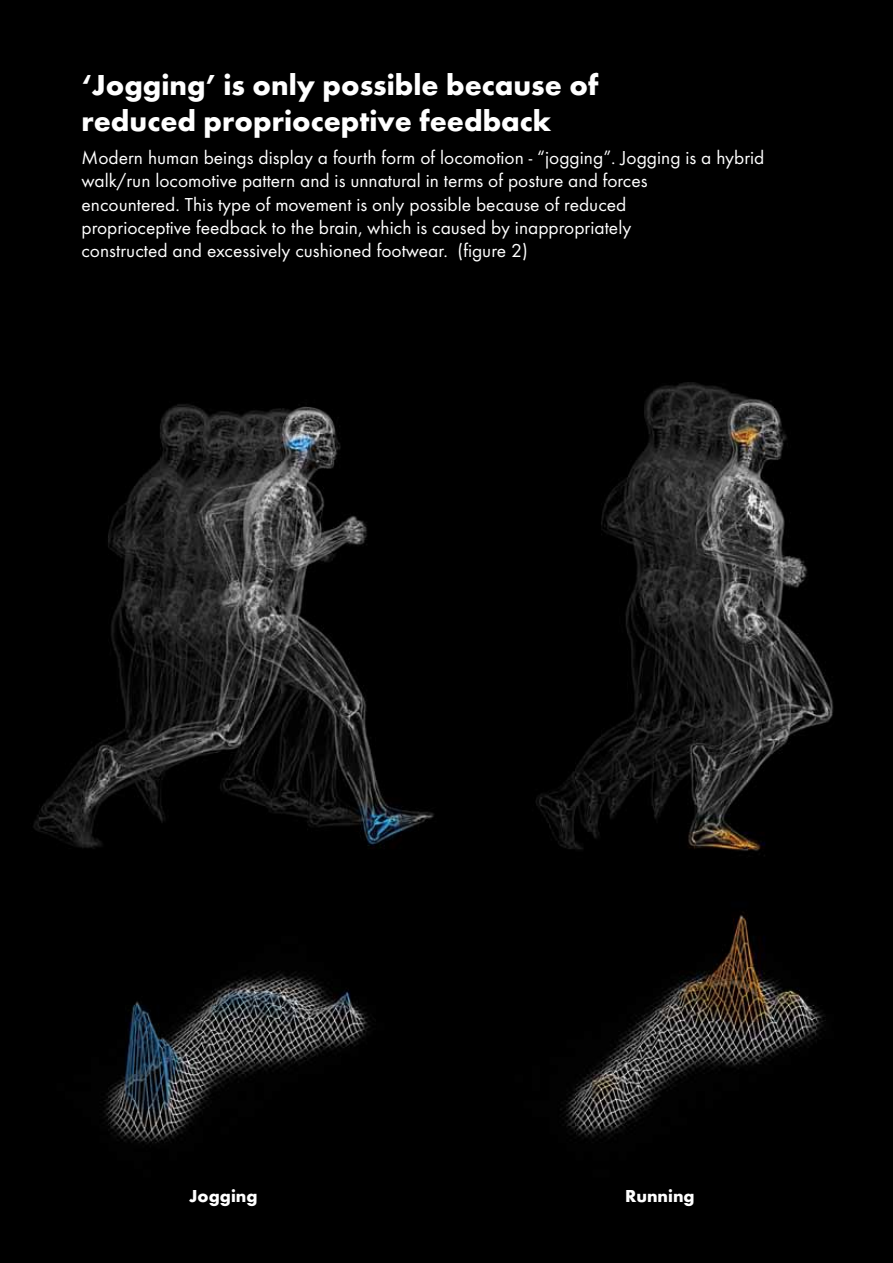
<style>
.page{position:relative;width:893px;height:1263px;background:#000}
.page>*{position:absolute;margin:0;border:0;box-sizing:border-box;transform-origin:0 0}
.t1{font:700 30px/36px "Futura T";color:#fff}
.t2{font:19.5px/23.4px "Futura T";color:#fff}
.t3{font:700 18px "Futura T";color:#fff}
</style>
<div class="page">
<img style="left:33px;top:382px;width:801px;height:762px">
<h1 class="t1" style="left:81px;top:67px;width:518px">‘Jogging’ is only possible because of reduced proprioceptive feedback</h1>
<p class="t2" style="left:81px;top:146px;width:684px">Modern human beings display a fourth form of locomotion - “jogging”. Jogging is a hybrid walk/run locomotive pattern and is unnatural in terms of posture and forces<br>encountered. This type of movement is only possible because of reduced<br>proprioceptive feedback to the brain, which is caused by inappropriately<br>constructed and excessively cushioned footwear. (figure 2)</p>
<p class="t3" style="left:189px;top:1185px;width:70px">Jogging</p>
<p class="t3" style="left:625px;top:1185px;width:71px">Running</p>
</div>
